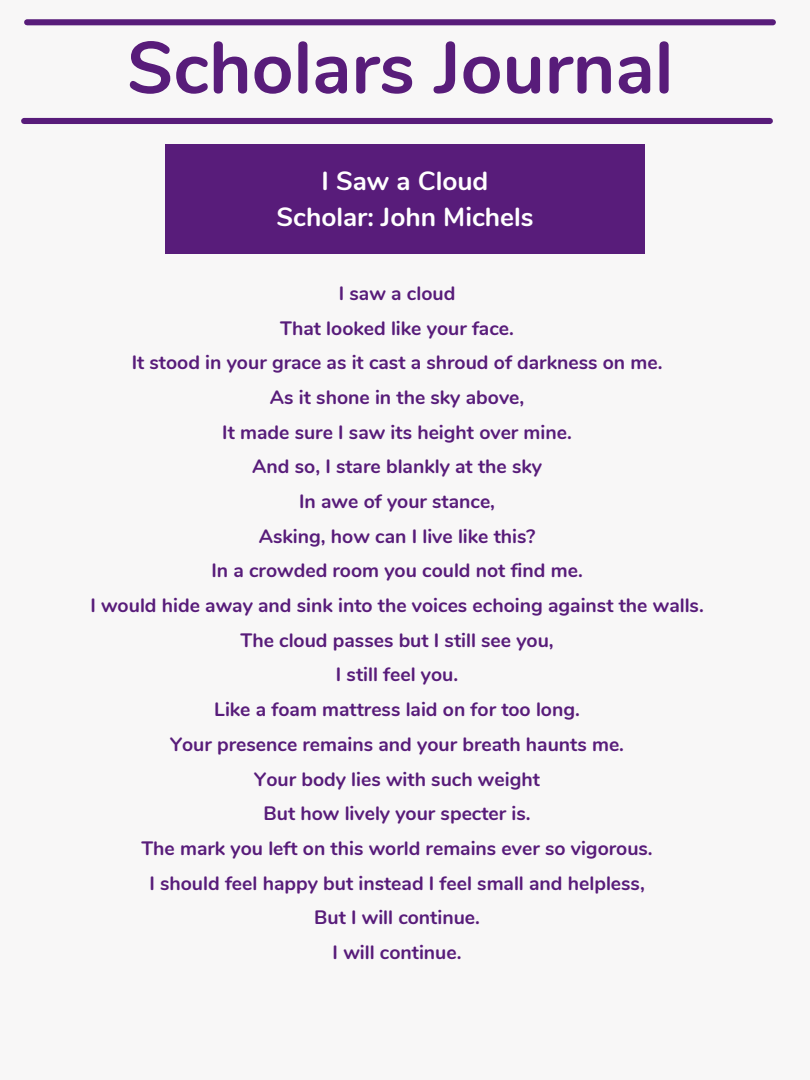
<style>
.page{position:relative;width:810px;height:1080px;background:#f8f7f7}
.page>*{position:absolute;margin:0;border:0;box-sizing:border-box;transform-origin:0 0}
.t1{font:700 72.94px "Nunito";color:#581c7a}
.t2{font:700 26.25px "Nunito";color:#fff}
.t3{font:700 19.38px "Nunito";color:#581c7a}
</style>
<div class="page">
<div style="left:165px;top:145px;width:480px;height:109px;background:#581c7a"></div>
<div style="left:27px;top:19px;width:746px;height:6px;background:#581c7a"></div>
<div style="left:24px;top:118px;width:746px;height:6px;background:#581c7a"></div>
<p class="t1" style="left:127px;top:19px;width:548px">Scholars Journal</p>
<p class="t2" style="left:322px;top:163px;width:168px">I Saw a Cloud</p>
<p class="t2" style="left:276px;top:200px;width:259px">Scholar: John Michels</p>
<p class="t3" style="left:339px;top:280px;width:118px">I saw a cloud</p>
<p class="t3" style="left:280px;top:315px;width:235px">That looked like your face.</p>
<p class="t3" style="left:132px;top:350px;width:532px">It stood in your grace as it cast a shroud of darkness on me.</p>
<p class="t3" style="left:270px;top:384px;width:256px">As it shone in the sky above,</p>
<p class="t3" style="left:222px;top:419px;width:351px">It made sure I saw its height over mine.</p>
<p class="t3" style="left:252px;top:454px;width:291px">And so, I stare blankly at the sky</p>
<p class="t3" style="left:299px;top:488px;width:198px">In awe of your stance,</p>
<p class="t3" style="left:259px;top:523px;width:278px">Asking, how can I live like this?</p>
<p class="t3" style="left:211px;top:558px;width:373px">In a crowded room you could not find me.</p>
<p class="t3" style="left:90px;top:593px;width:615px">I would hide away and sink into the voices echoing against the walls.</p>
<p class="t3" style="left:240px;top:627px;width:315px">The cloud passes but I still see you,</p>
<p class="t3" style="left:336px;top:662px;width:124px">I still feel you.</p>
<p class="t3" style="left:214px;top:697px;width:367px">Like a foam mattress laid on for too long.</p>
<p class="t3" style="left:170px;top:731px;width:456px">Your presence remains and your breath haunts me.</p>
<p class="t3" style="left:254px;top:766px;width:287px">Your body lies with such weight</p>
<p class="t3" style="left:264px;top:801px;width:269px">But how lively your specter is.</p>
<p class="t3" style="left:141px;top:835px;width:513px">The mark you left on this world remains ever so vigorous.</p>
<p class="t3" style="left:149px;top:870px;width:497px">I should feel happy but instead I feel small and helpless,</p>
<p class="t3" style="left:314px;top:905px;width:167px">But I will continue.</p>
<p class="t3" style="left:333px;top:939px;width:130px">I will continue.</p>
</div>
